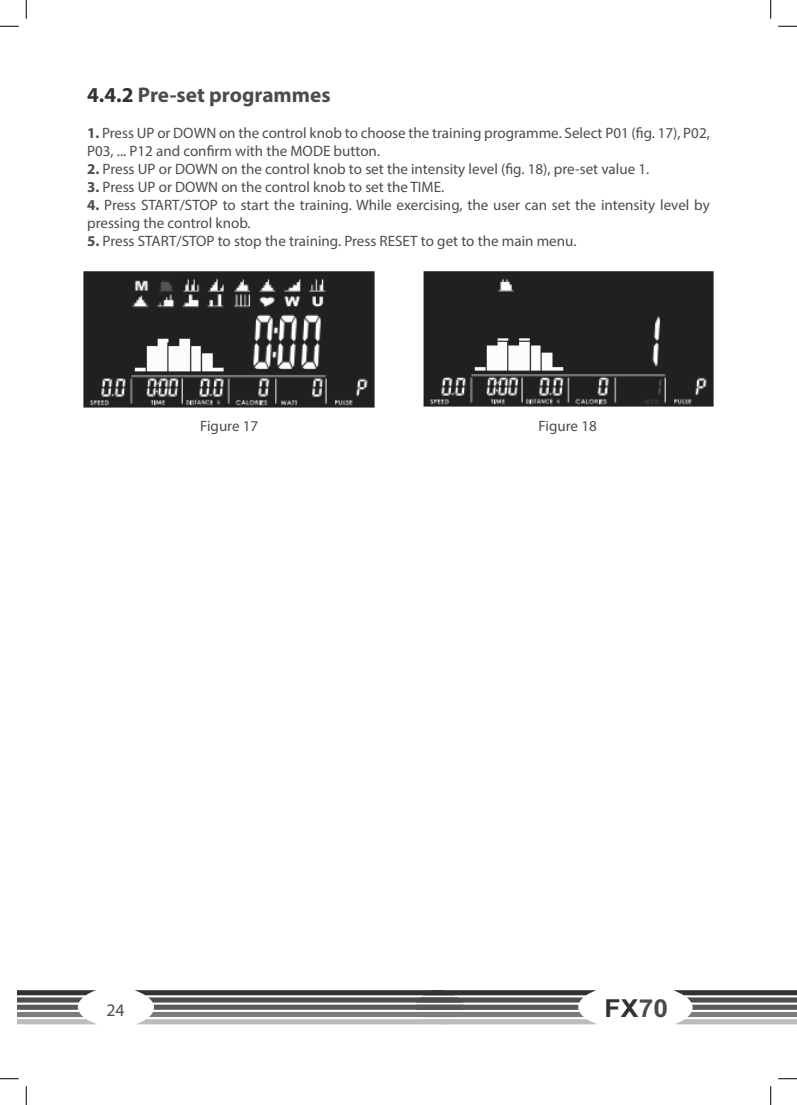
<style>
.page{position:relative;width:797px;height:1105px;background:#fff}
.page>*{position:absolute;margin:0;border:0;box-sizing:border-box;transform-origin:0 0}
.t1{font:700 24.75px "Arial";color:#323232;scale:1.07 1}
.Einf__Abs{font:700 21.25px "Myriad Pro";color:#4c4c4c}
.t2{font:17.62px "Myriad Pro";color:#4c4c4c}
.Einf__Abs-2{font:15.12px "Myriad Pro";color:#4c4c4c}
.Einf__Abs-3{font:15px/18.1px "Myriad Pro";color:#4c4c4c}
.s1{color:#323232}
.s2{font-weight:700}
.s3{color:#4c4c4c}
</style>
<div class="page">
<svg style="left:17px;top:990px;width:79px;height:34px"></svg>
<svg style="left:134px;top:990px;width:463px;height:34px"></svg>
<svg style="left:673px;top:990px;width:124px;height:34px"></svg>
<img style="left:83px;top:271px;width:292px;height:137px">
<img style="left:423px;top:271px;width:291px;height:136px">
<svg style="left:0;top:25px;width:19px;height:2px"></svg>
<svg style="left:778px;top:25px;width:19px;height:2px"></svg>
<svg style="left:0;top:1078px;width:19px;height:1px"></svg>
<svg style="left:778px;top:1078px;width:19px;height:1px"></svg>
<svg style="left:25px;top:0;width:2px;height:19px"></svg>
<svg style="left:25px;top:1086px;width:2px;height:19px"></svg>
<svg style="left:770px;top:0;width:1px;height:19px"></svg>
<svg style="left:770px;top:1086px;width:1px;height:19px"></svg>
<p class="Einf__Abs" style="left:87px;top:81px;width:245px"><span class="s1">4.4.2</span> Pre-set programmes</p>
<p class="Einf__Abs-3" style="left:87px;top:123px;width:624px"><span class="s2">1.</span> Press UP or DOWN on the control knob to choose the training programme. Select P01 (fig. 17), P02,<br>P03, ... P12 and confirm with the MODE button.</p>
<p class="Einf__Abs-3" style="left:87px;top:159px;width:563px"><span class="s2">2.</span> Press UP or DOWN on the control knob to set the intensity level (fig. 18), pre-set value 1.</p>
<p class="Einf__Abs-3" style="left:87px;top:178px;width:358px"><span class="s2">3.</span> Press UP or DOWN on the control knob to set the TIME.</p>
<p class="Einf__Abs-3" style="left:87px;top:196px;width:624px"><span class="s2">4.</span> Press START/STOP to start the training. While exercising, the user can set the intensity level by pressing the control knob.</p>
<p class="Einf__Abs-3" style="left:87px;top:232px;width:491px"><span class="s2">5.</span> Press START/STOP to stop the training. Press RESET to get to the main menu.</p>
<p class="Einf__Abs-2" style="left:200px;top:417px;width:60px">Figure 17</p>
<p class="Einf__Abs-2" style="left:538px;top:417px;width:60px">Figure 18</p>
<p class="t2" style="left:106px;top:999px;width:20px">24</p>
<h1 class="t1" style="left:604px;top:991px;width:61px">FX<span class="s3">70</span></h1>
</div>
